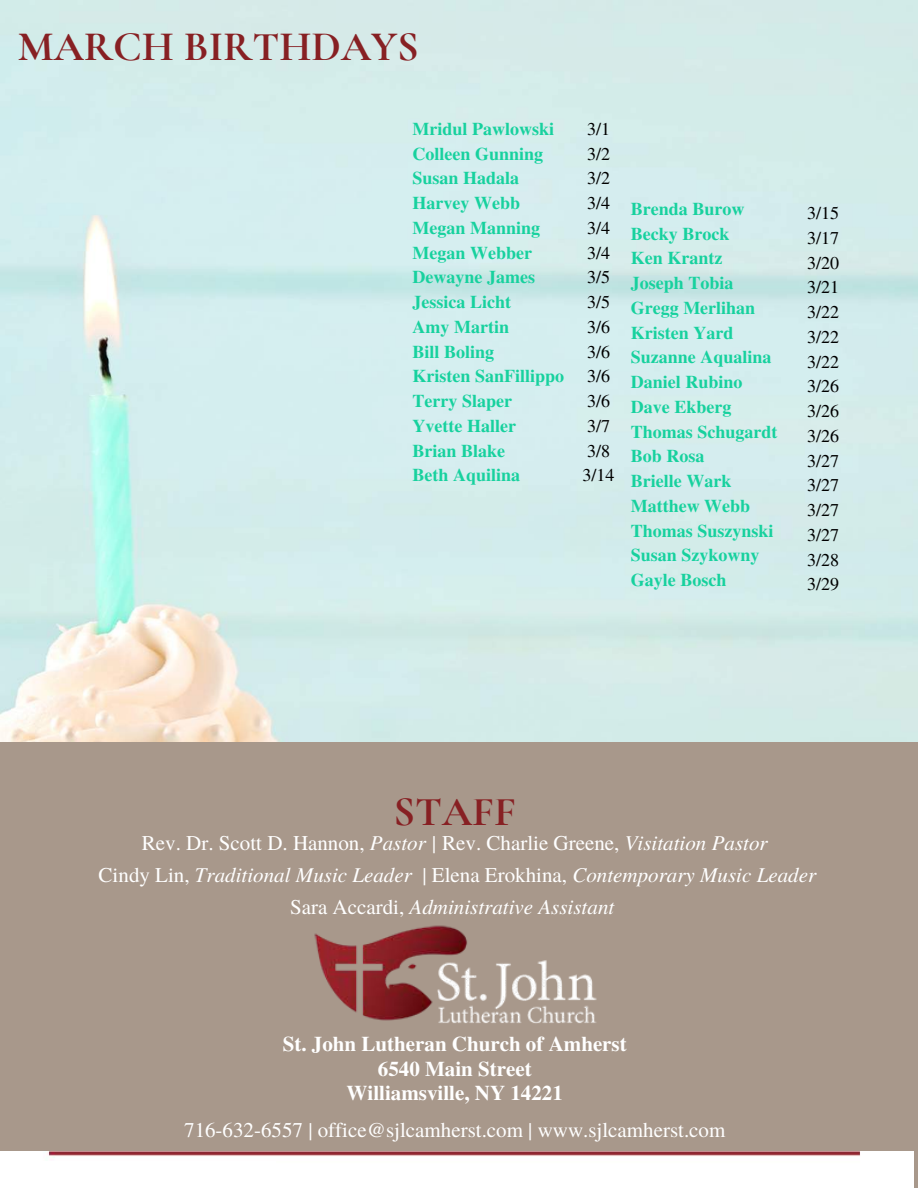
<style>
.page{position:relative;width:918px;height:1188px;background:#fff}
.page>*{position:absolute;margin:0;border:0;box-sizing:border-box;transform-origin:0 0}
.t1{font:700 42px "Cormorant Garamond";color:#872023}
.t2{font:italic 21px/32.4px "Te X Gyre Termes";color:#fff;text-align:center}
.t3{font:700 21px/24.8px "Te X Gyre Termes";color:#fff;text-align:center}
.t4{font:21px "Te X Gyre Termes";color:#fff}
.t5{font:700 18px/24.8px "Te X Gyre Termes";color:#17d19e}
.t6{font:18px/24.8px "Te X Gyre Termes";color:#000}
.s1{font-style:normal}
</style>
<div class="page">
<img style="left:0;top:0;width:918px;height:743px">
<div style="left:0;top:743px;width:918px;height:445px;background:#a8988b"></div>
<img style="left:0;top:1151px;width:914px;height:37px">
<img style="left:314px;top:925px;width:283px;height:99px">
<div style="left:37px;top:1161px;width:239px;height:27px;background:#fff"></div>
<h1 class="t1" style="left:18px;top:21px;width:402px">MARCH BIRTHDAYS</h1>
<p class="t5" style="left:413px;top:115px;width:153px">Mridul Pawlowski<br>Colleen Gunning<br>Susan Hadala<br>Harvey Webb<br>Megan Manning<br>Megan Webber<br>Dewayne James<br>Jessica Licht<br>Amy Martin<br>Bill Boling<br>Kristen SanFillippo<br>Terry Slaper<br>Yvette Haller<br>Brian Blake<br>Beth Aquilina</p>
<p class="t6" style="left:583px;top:115px;width:34px">3/1<br>3/2<br>3/2<br>3/4<br>3/4<br>3/4<br>3/5<br>3/5<br>3/6<br>3/6<br>3/6<br>3/6<br>3/7<br>3/8<br>3/14</p>
<p class="t5" style="left:631px;top:196px;width:148px">Brenda Burow<br>Becky Brock<br>Ken Krantz<br>Joseph Tobia<br>Gregg Merlihan<br>Kristen Yard<br>Suzanne Aqualina<br>Daniel Rubino<br>Dave Ekberg<br>Thomas Schugardt<br>Bob Rosa<br>Brielle Wark<br>Matthew Webb<br>Thomas Suszynski<br>Susan Szykowny<br>Gayle Bosch</p>
<p class="t6" style="left:807px;top:200px;width:34px;text-align:justify">3/15<br>3/17<br>3/20<br>3/21<br>3/22<br>3/22<br>3/22<br>3/26<br>3/26<br>3/26<br>3/27<br>3/27<br>3/27<br>3/27<br>3/28<br>3/29</p>
<h1 class="t1" style="left:394px;top:787px;width:124px">STAFF</h1>
<p class="t2" style="left:99px;top:825px;width:719px"><span class="s1">Rev. Dr. Scott D. Hannon,</span> Pastor | <span class="s1">Rev. Charlie Greene,</span> Visitation Pastor<br><span class="s1">Cindy Lin,</span> Traditional Music Leader <span class="s1">| Elena Erokhina,</span> Contemporary Music Leader<br><span class="s1">Sara Accardi,</span> Administrative Assistant</p>
<p class="t3" style="left:283px;top:1030px;width:345px">St. John Lutheran Church of Amherst<br>6540 Main Street<br>Williamsville, NY 14221</p>
<p class="t4" style="left:184px;top:1115px;width:543px">716-632-6557 | office@sjlcamherst.com | www.sjlcamherst.com</p>
</div>
